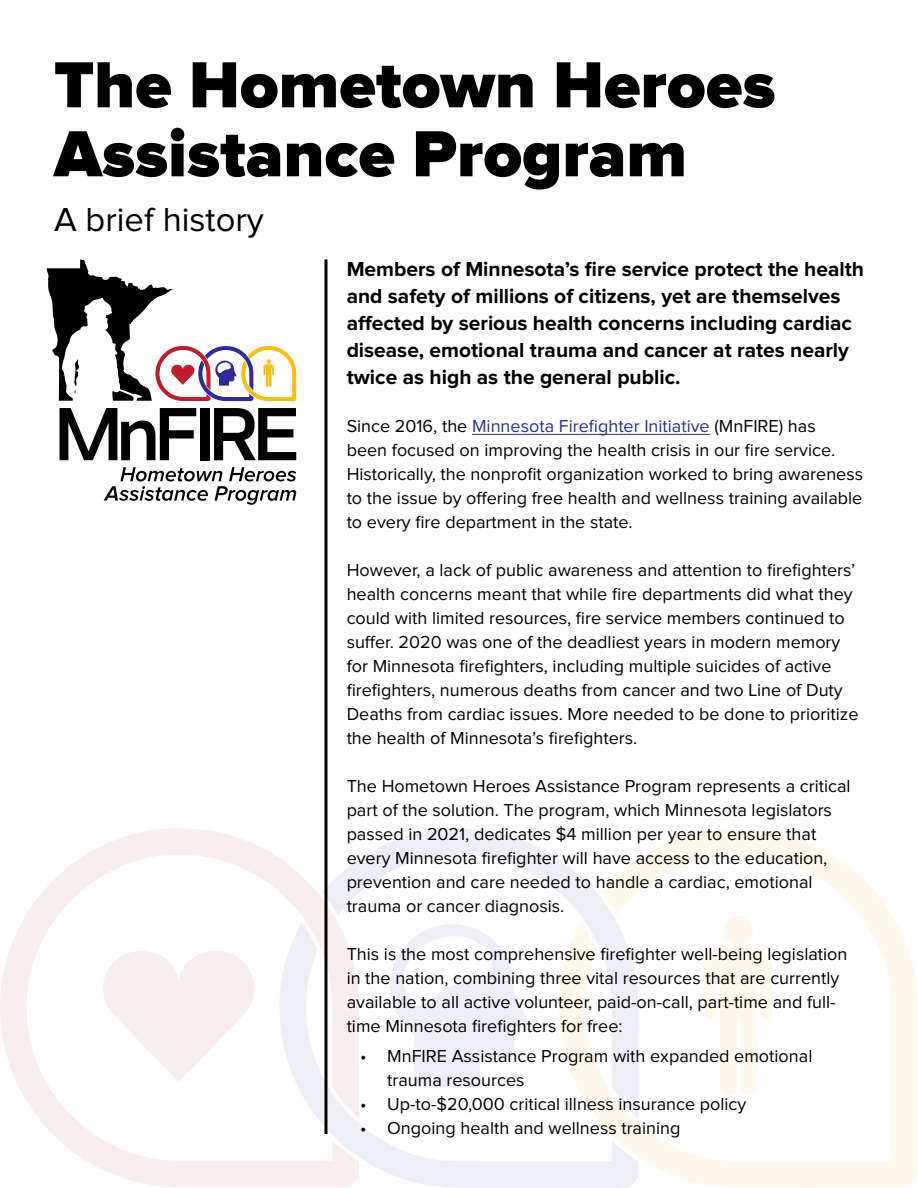
<style>
.page{position:relative;width:918px;height:1188px;background:#fff}
.page>*{position:absolute;margin:0;border:0;box-sizing:border-box;transform-origin:0 0}
.t1{font:900 67.5px/69px "Proxima Nova";color:#000}
.t2{font:34.5px "Proxima Nova";color:#000}
.t3{font:700 21px/27px "Proxima Nova";color:#000}
.t4{font:18px/24px "Proxima Nova";color:#000}
.s1{color:#29328c}
</style>
<div class="page">
<svg style="left:60px;top:408px;width:136px;height:52px"></svg>
<div style="left:201px;top:408px;width:9px;height:52px;background:#000"></div>
<svg style="left:214px;top:408px;width:82px;height:52px"></svg>
<svg style="left:46px;top:259px;width:250px;height:142px"></svg>
<svg style="left:104px;top:467px;width:192px;height:38px"></svg>
<svg style="left:638px;top:829px;width:280px;height:359px"></svg>
<svg style="left:327px;top:827px;width:312px;height:292px"></svg>
<svg style="left:359px;top:922px;width:279px;height:266px"></svg>
<svg style="left:0;top:828px;width:359px;height:359px"></svg>
<svg style="left:100px;top:946px;width:156px;height:136px"></svg>
<hr style="left:472px;top:434px;width:238px;height:1px;background:#29328c">
<hr style="left:324px;top:259px;width:3px;height:875px;background:#000">
<h1 class="t1" style="left:54px;top:52px;width:723px">The Hometown Heroes<br>Assistance Program</h1>
<h2 class="t2" style="left:54px;top:201px;width:211px">A brief history</h2>
<p class="t3" style="left:347px;top:256px;width:519px">Members of Minnesota’s fire service protect the health and safety of millions of citizens, yet are themselves affected by serious health concerns including cardiac disease, emotional trauma and cancer at rates nearly twice as high as the general public.</p>
<p class="t4" style="left:347px;top:414px;width:518px">Since 2016, the <span class="s1">Minnesota Firefighter Initiative</span> (MnFIRE) has<br>been focused on improving the health crisis in our fire service.<br>Historically, the nonprofit organization worked to bring awareness to the issue by offering free health and wellness training available to every fire department in the state.</p>
<p class="t4" style="left:347px;top:558px;width:513px">However, a lack of public awareness and attention to firefighters’ health concerns meant that while fire departments did what they could with limited resources, fire service members continued to suffer. 2020 was one of the deadliest years in modern memory for Minnesota firefighters, including multiple suicides of active firefighters, numerous deaths from cancer and two Line of Duty Deaths from cardiac issues. More needed to be done to prioritize the health of Minnesota’s firefighters.</p>
<p class="t4" style="left:347px;top:774px;width:505px">The Hometown Heroes Assistance Program represents a critical part of the solution. The program, which Minnesota legislators passed in 2021, dedicates $4 million per year to ensure that every Minnesota firefighter will have access to the education, prevention and care needed to handle a cardiac, emotional trauma or cancer diagnosis.</p>
<p class="t4" style="left:347px;top:942px;width:502px">This is the most comprehensive firefighter well-being legislation in the nation, combining three vital resources that are currently available to all active volunteer, paid-on-call, part-time and full&shy;time Minnesota firefighters for free:</p>
<p class="t4" style="left:387px;top:1044px;width:427px;text-indent:-27px">• MnFIRE Assistance Program with expanded emotional trauma resources</p>
<p class="t4" style="left:360px;top:1092px;width:388px">• Up-to-$20,000 critical illness insurance policy</p>
<p class="t4" style="left:360px;top:1116px;width:322px">• Ongoing health and wellness training</p>
</div>
